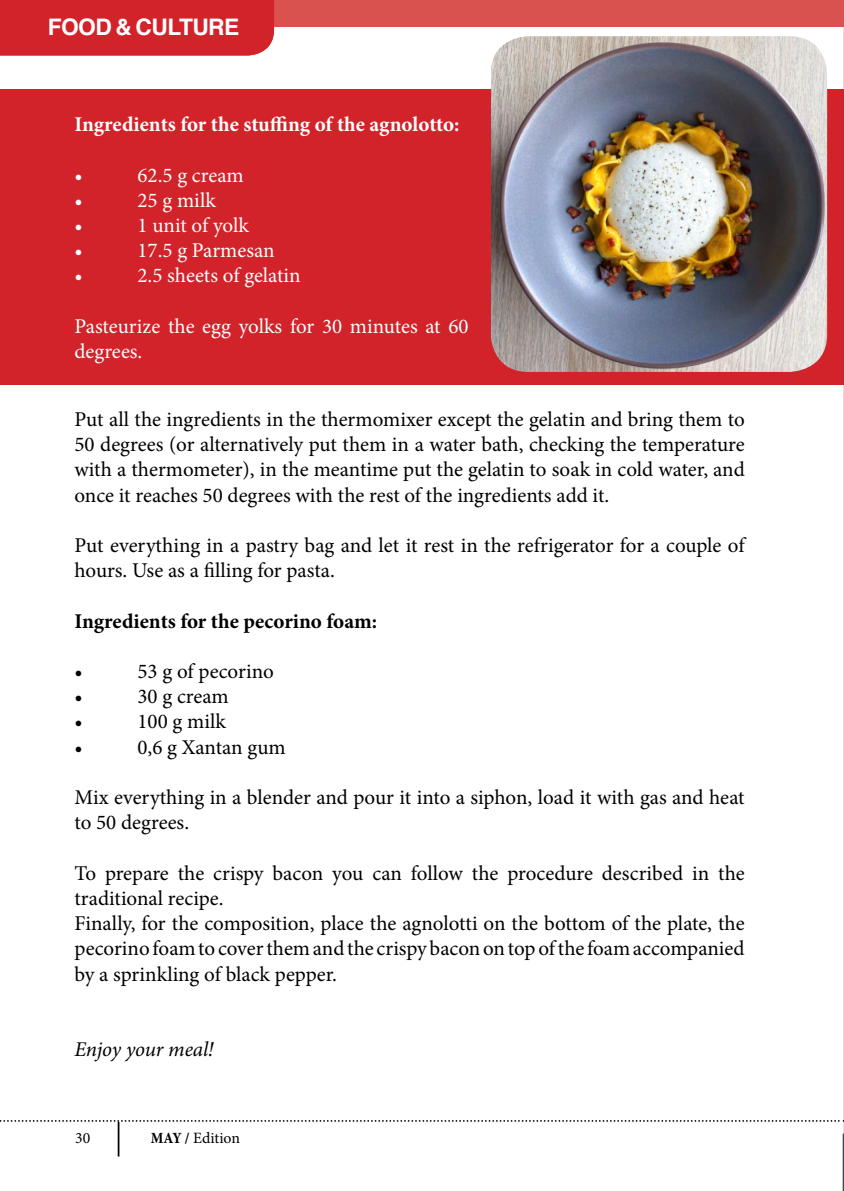
<style>
.page{position:relative;width:844px;height:1191px;background:#fff}
.page>*{position:absolute;margin:0;border:0;box-sizing:border-box;transform-origin:0 0}
.t1{font:700 22.75px "Helvetica";letter-spacing:-.025em;color:#fff}
.t2{font:21px/25.2px "Minion Pro";color:#000}
.t3{font:21px/25.2px "Minion Pro";color:#fff}
.t4{font:700 21px "Minion Pro";letter-spacing:-.005em;color:#fff}
.t5{font:700 21px "Minion Pro";color:#000}
.t6{font:italic 21px "Minion Pro";letter-spacing:-.01em;color:#000}
.t7{font:15.75px "Minion Pro";color:#000}
.s1{font-weight:700;font-stretch:condensed}
</style>
<div class="page">
<div style="left:0;top:89px;width:843px;height:295px;background:#d2232a"></div>
<img style="left:842px;top:384px;width:1px;height:807px">
<svg style="left:0;top:1120px;width:844px;height:1px"></svg>
<hr style="left:118px;top:1121px;width:1px;height:35px;background:#000">
<div style="left:239px;top:0;width:604px;height:27px;background:#da524f"></div>
<div style="left:0;top:0;width:274px;height:55px;background:#d2232a"></div>
<img style="left:491px;top:36px;width:335px;height:336px">
<p class="t1" style="left:48px;top:8px;width:193px">FOOD &amp; CULTURE</p>
<p class="t1" style="left:48px;top:8px;width:81px">P EMS</p>
<p class="t4" style="left:74px;top:110px;width:386px">Ingredients for the stuffing of the agnolotto:</p>
<p class="t3" style="left:74px;top:162px;width:10px">•</p>
<p class="t3" style="left:137px;top:162px;width:108px">62.5 g cream</p>
<p class="t3" style="left:74px;top:188px;width:10px">•</p>
<p class="t3" style="left:137px;top:188px;width:80px">25 g milk</p>
<p class="t3" style="left:74px;top:213px;width:10px">•</p>
<p class="t3" style="left:137px;top:213px;width:113px">1 unit of yolk</p>
<p class="t3" style="left:74px;top:238px;width:10px">•</p>
<p class="t3" style="left:137px;top:238px;width:139px">17.5 g Parmesan</p>
<p class="t3" style="left:74px;top:263px;width:10px">•</p>
<p class="t3" style="left:137px;top:263px;width:165px">2.5 sheets of gelatin</p>
<p class="t3" style="left:74px;top:314px;width:395px">Pasteurize the egg yolks for 30 minutes at 60 degrees.</p>
<p class="t2" style="left:74px;top:407px;width:671px;text-align:justify">Put all the ingredients in the thermomixer except the gelatin and bring them to 50 degrees (or alternatively put them in a water bath, checking the temperature with a thermometer), in the meantime put the gelatin to soak in cold water, and once it reaches 50 degrees with the rest of the ingredients add it.</p>
<p class="t2" style="left:74px;top:533px;width:671px">Put everything in a pastry bag and let it rest in the refrigerator for a couple of hours. Use as a filling for pasta.</p>
<p class="t5" style="left:74px;top:606px;width:304px">Ingredients for the pecorino foam:</p>
<p class="t2" style="left:74px;top:659px;width:10px">•</p>
<p class="t2" style="left:137px;top:659px;width:138px">53 g of pecorino</p>
<p class="t2" style="left:74px;top:684px;width:10px">•</p>
<p class="t2" style="left:137px;top:684px;width:93px">30 g cream</p>
<p class="t2" style="left:74px;top:709px;width:10px">•</p>
<p class="t2" style="left:137px;top:709px;width:90px">100 g milk</p>
<p class="t2" style="left:74px;top:734px;width:10px">•</p>
<p class="t2" style="left:137px;top:734px;width:150px">0,6 g Xantan gum</p>
<p class="t2" style="left:74px;top:785px;width:671px">Mix everything in a blender and pour it into a siphon, load it with gas and heat to 50 degrees.</p>
<p class="t2" style="left:74px;top:860px;width:671px">To prepare the crispy bacon you can follow the procedure described in the traditional recipe.<br>Finally, for the composition, place the agnolotti on the bottom of the plate, the pecorino foam to cover them and the crispy bacon on top of the foam accompanied by a sprinkling of black pepper.</p>
<p class="t6" style="left:74px;top:1035px;width:141px">Enjoy your meal!</p>
<p class="t7" style="left:75px;top:1127px;width:17px">30</p>
<p class="t7" style="left:151px;top:1127px;width:91px"><span class="s1">MAY /</span> Edition</p>
</div>
